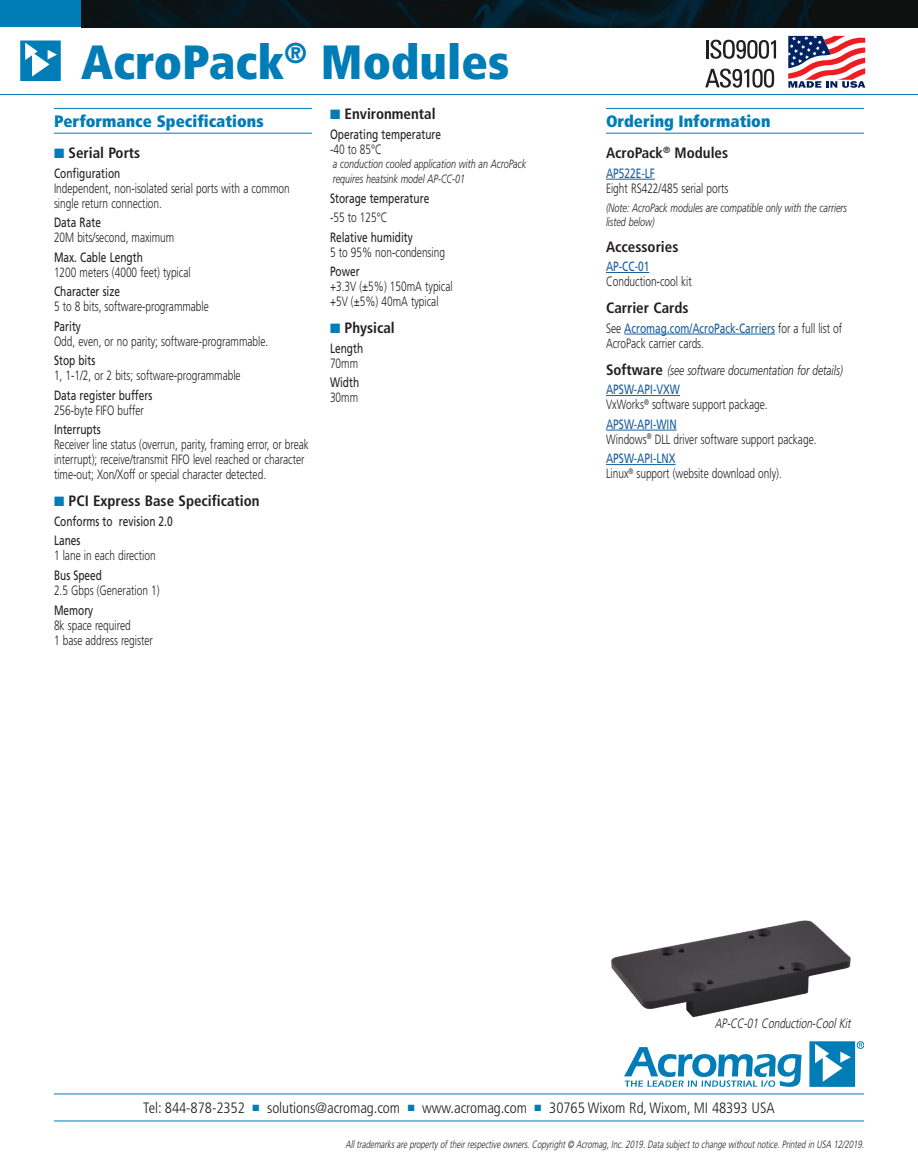
<style>
.page{position:relative;width:918px;height:1175px;background:#fff}
.page>*{position:absolute;margin:0;border:0;box-sizing:border-box;transform-origin:0 0}
.t1{font:900 condensed 48px "Frutiger";color:#007cb6}
.Subhead_Ruled{font:900 condensed 16.5px "Frutiger";color:#007cb6}
.Spec_head_sa{font:700 condensed 15px "Frutiger";color:#231f20}
.t2{font:300 condensed 15px "Frutiger";letter-spacing:-.005em;color:#231f20}
.Spec2{font:300 13.5px/15px "Frutiger";color:#231f20;scale:.75 1}
.Spec_head2b{font:13.5px "Frutiger";color:#231f20;scale:.75 1}
.Spec_head2b-2{font:13.5px "Frutiger";color:#175d9e;scale:.75 1}
.Spec_head_sa-2{font:italic 300 13.5px "Frutiger";color:#231f20;scale:.75 1}
.t3{font:italic 300 13.5px "Frutiger";color:#231f20;scale:.75 1}
.Spec2-2{font:13.5px "Frutiger";color:#231f20;scale:.75 1}
.Spec2-3{font:italic 300 12px/15px "Frutiger";color:#231f20;scale:.75 1}
.Italic_8pt{font:italic 300 12px/14.4px "Frutiger";color:#231f20;scale:.75 1}
.Legal_Stuff{font:italic 300 10.5px "Frutiger";color:#231f20;scale:.75 1}
.s1{color:#007cb6}
.s2{font-weight:400;color:#175d9e}
.s3{font-weight:700;font-style:normal;font-stretch:condensed;font-size:15px}
</style>
<div class="page">
<hr style="left:54px;top:108px;width:258px;height:1px;background:#007cb6">
<hr style="left:54px;top:133px;width:258px;height:1px;background:#007cb6">
<hr style="left:606px;top:108px;width:258px;height:1px;background:#007cb6">
<hr style="left:606px;top:133px;width:258px;height:1px;background:#007cb6">
<hr style="left:606px;top:179px;width:49px;height:1px;background:#175d9e">
<hr style="left:606px;top:272px;width:43px;height:1px;background:#175d9e">
<hr style="left:624px;top:334px;width:151px;height:1px;background:#175d9e">
<hr style="left:606px;top:395px;width:74px;height:1px;background:#175d9e">
<hr style="left:606px;top:430px;width:71px;height:1px;background:#175d9e">
<hr style="left:606px;top:464px;width:70px;height:1px;background:#175d9e">
<svg style="left:20px;top:40px;width:41px;height:41px"></svg>
<img style="left:81px;top:0;width:837px;height:27px">
<div style="left:0;top:0;width:81px;height:27px;background:#007cb6"></div>
<hr style="left:54px;top:1093px;width:810px;height:1px;background:#007cb6">
<hr style="left:54px;top:1120px;width:810px;height:1px;background:#007cb6">
<div style="left:857px;top:1041px;width:7px;height:7px;border:1px solid #007cb6;border-radius:50%"></div>
<svg style="left:624px;top:1047px;width:178px;height:39px"></svg>
<svg style="left:809px;top:1041px;width:53px;height:45px"></svg>
<hr style="left:0;top:94px;width:918px;height:1px;background:#007cb6">
<svg style="left:707px;top:40px;width:69px;height:19px"></svg>
<svg style="left:705px;top:69px;width:69px;height:19px"></svg>
<svg style="left:788px;top:35px;width:78px;height:53px"></svg>
<svg style="left:788px;top:36px;width:77px;height:52px"></svg>
<img style="left:611px;top:920px;width:240px;height:98px">
<h1 class="t1" style="left:81px;top:33px;width:430px">AcroPack<sup>®</sup> Modules</h1>
<p class="Subhead_Ruled" style="left:54px;top:111px;width:211px">Performance Specifications</p>
<p class="Spec_head_sa" style="left:54px;top:144px;width:88px"><span class="s1">■</span> Serial Ports</p>
<p class="Spec_head2b" style="left:54px;top:165px;width:90px">Configuration</p>
<p class="Spec2" style="left:54px;top:181px;width:316px">Independent, non-isolated serial ports with a common single return connection.</p>
<p class="Spec_head2b" style="left:54px;top:215px;width:64px">Data Rate</p>
<p class="Spec2" style="left:54px;top:230px;width:162px">20M bits/second, maximum</p>
<p class="Spec_head2b" style="left:54px;top:249px;width:120px">Max. Cable Length</p>
<p class="Spec2" style="left:54px;top:265px;width:184px">1200 meters (4000 feet) typical</p>
<p class="Spec_head2b" style="left:54px;top:284px;width:90px">Character size</p>
<p class="Spec2" style="left:54px;top:299px;width:208px">5 to 8 bits, software-programmable</p>
<p class="Spec_head2b" style="left:54px;top:318px;width:38px">Parity</p>
<p class="Spec2" style="left:54px;top:334px;width:287px">Odd, even, or no parity; software-programmable.</p>
<p class="Spec_head2b" style="left:54px;top:353px;width:57px">Stop bits</p>
<p class="Spec2" style="left:54px;top:368px;width:250px">1, 1-1/2, or 2 bits; software-programmable</p>
<p class="Spec_head2b" style="left:54px;top:387px;width:133px">Data register buffers</p>
<p class="Spec2" style="left:54px;top:403px;width:121px">256-byte FIFO buffer</p>
<p class="Spec_head2b" style="left:54px;top:422px;width:64px">Interrupts</p>
<p class="Spec2" style="left:54px;top:437px;width:341px">Receiver line status (overrun, parity, framing error, or break interrupt); receive/transmit FIFO level reached or character time-out; Xon/Xoff or special character detected.</p>
<p class="Spec_head_sa" style="left:54px;top:492px;width:207px"><span class="s1">■</span> PCI Express Base Specification</p>
<p class="Spec_head2b" style="left:54px;top:513px;width:160px">Conforms to revision 2.0</p>
<p class="Spec_head2b" style="left:54px;top:533px;width:37px">Lanes</p>
<p class="Spec2" style="left:54px;top:548px;width:137px">1 lane in each direction</p>
<p class="Spec_head2b" style="left:54px;top:567px;width:66px">Bus Speed</p>
<p class="Spec2" style="left:54px;top:583px;width:142px">2.5 Gbps (Generation 1)</p>
<p class="Spec_head2b" style="left:54px;top:602px;width:54px">Memory</p>
<p class="Spec2" style="left:54px;top:617px;width:133px">8k space required<br>1 base address register</p>
<p class="Spec_head_sa" style="left:330px;top:105px;width:107px"><span class="s1">■</span> Environmental</p>
<p class="Spec_head2b" style="left:330px;top:126px;width:150px">Operating temperature</p>
<p class="Spec2" style="left:330px;top:142px;width:71px">-40 to 85°C</p>
<p class="Spec2-3" style="left:333px;top:157px;width:260px">a conduction cooled application with an AcroPack requires heatsink model AP-CC-01</p>
<p class="Spec2-2" style="left:330px;top:190px;width:134px">Storage temperature</p>
<p class="Spec2" style="left:330px;top:210px;width:78px">-55 to 125°C</p>
<p class="Spec_head2b" style="left:330px;top:229px;width:112px">Relative humidity</p>
<p class="Spec2" style="left:330px;top:245px;width:155px">5 to 95% non-condensing</p>
<p class="Spec_head2b" style="left:330px;top:264px;width:41px">Power</p>
<p class="Spec2" style="left:330px;top:279px;width:165px">+3.3V (±5%) 150mA typical +5V (±5%) 40mA typical</p>
<p class="Spec_head_sa" style="left:330px;top:319px;width:66px"><span class="s1">■</span> Physical</p>
<p class="Spec_head2b" style="left:330px;top:340px;width:46px">Length</p>
<p class="Spec2" style="left:330px;top:356px;width:39px">70mm</p>
<p class="Spec_head2b" style="left:330px;top:375px;width:41px">Width</p>
<p class="Spec2" style="left:330px;top:390px;width:39px">30mm</p>
<p class="Subhead_Ruled" style="left:606px;top:111px;width:166px">Ordering Information</p>
<p class="Spec_head_sa" style="left:606px;top:144px;width:124px">AcroPack<sup>®</sup> Modules</p>
<p class="Spec_head2b-2" style="left:606px;top:165px;width:67px">AP522E-LF</p>
<p class="Spec2" style="left:606px;top:181px;width:165px">Eight RS422/485 serial ports</p>
<p class="Italic_8pt" style="left:606px;top:200px;width:323px">(Note: AcroPack modules are compatible only with the carriers listed below)</p>
<p class="Spec_head_sa" style="left:606px;top:237px;width:74px">Accessories</p>
<p class="Spec_head2b-2" style="left:606px;top:258px;width:59px">AP-CC-01</p>
<p class="Spec2" style="left:606px;top:274px;width:116px">Conduction-cool kit</p>
<p class="Spec_head_sa" style="left:606px;top:299px;width:84px">Carrier Cards</p>
<p class="Spec2" style="left:606px;top:321px;width:317px">See <span class="s2">Acromag.com/AcroPack-Carriers</span> for a full list of<br>AcroPack carrier cards.</p>
<p class="Spec_head_sa-2" style="left:606px;top:362px;width:317px"><span class="s3">Software</span> (see software documentation for details)</p>
<p class="Spec_head2b-2" style="left:606px;top:381px;width:100px">APSW-API-VXW</p>
<p class="Spec2" style="left:606px;top:397px;width:217px">VxWorks<sup>®</sup> software support package.</p>
<p class="Spec_head2b-2" style="left:606px;top:416px;width:96px">APSW-API-WIN</p>
<p class="Spec2" style="left:606px;top:432px;width:282px">Windows<sup>®</sup> DLL driver software support package.</p>
<p class="Spec_head2b-2" style="left:606px;top:450px;width:94px">APSW-API-LNX</p>
<p class="Spec2" style="left:606px;top:466px;width:236px">Linux<sup>®</sup> support (website download only).</p>
<p class="t3" style="left:715px;top:1015px;width:186px">AP-CC-01 Conduction-CoolKit</p>
<p class="t2" style="left:143px;top:1099px;width:633px">Tel: 844-878-2352 <span class="s1">■</span> solutions@acromag.com <span class="s1">■</span> www.acromag.com <span class="s1">■</span> 30765 Wixom Rd, Wixom, MI 48393 USA</p>
<p class="Legal_Stuff" style="left:345px;top:1138px;width:696px">Alltrademarksarepropertyoftheirrespectiveowners.Copyright© Acromag,Inc.2019.Datasubjectto changewithoutnotice.Printed in USA 12/2019.</p>
</div>
